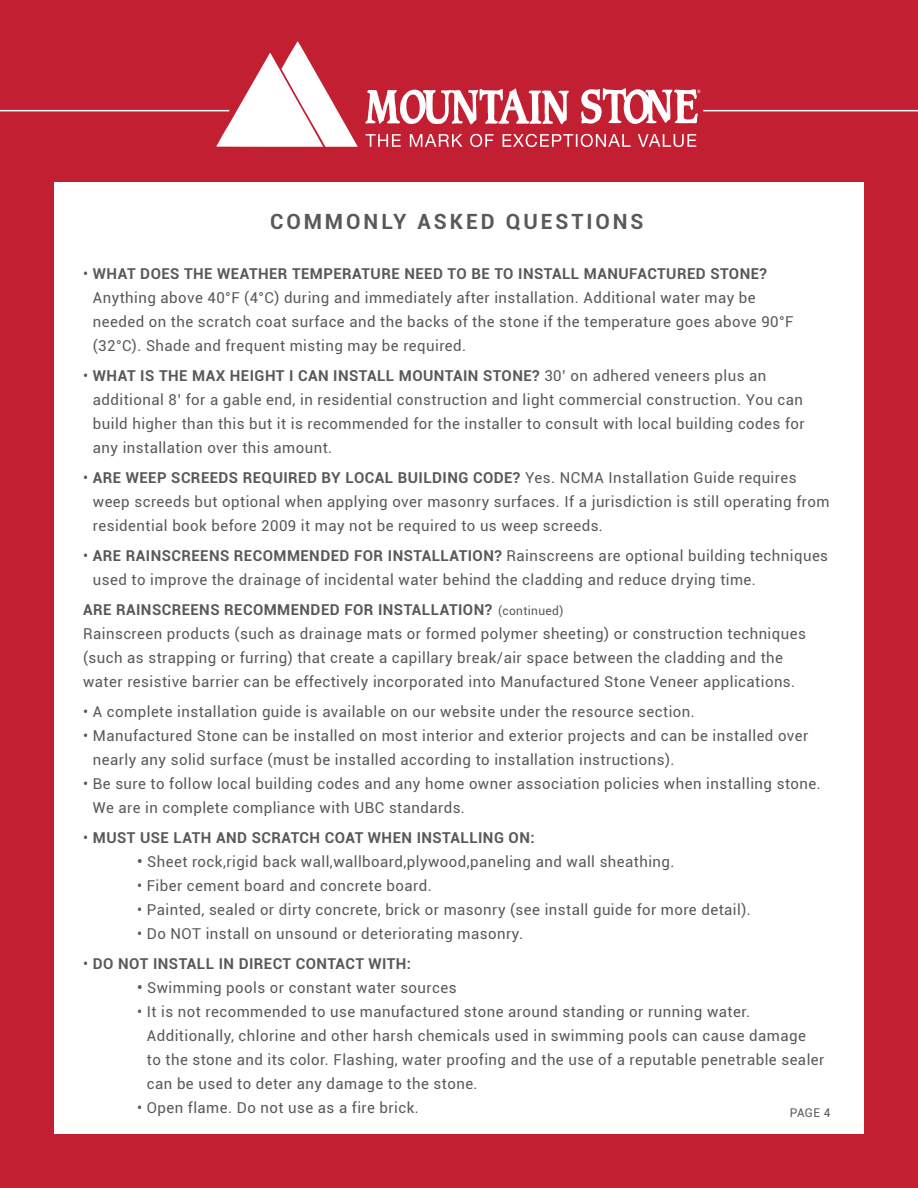
<style>
.page{position:relative;width:918px;height:1188px;background:#c22032}
.page>*{position:absolute;margin:0;border:0;box-sizing:border-box;transform-origin:0 0}
.t1{font:700 21px "Roboto";letter-spacing:.14em;color:#58595b}
.t2{font:15px/24px "Roboto";letter-spacing:.03em;color:#58595b}
.t3{font:700 15px "Roboto";letter-spacing:.03em;color:#58595b}
.t4{font:12px "Roboto";color:#58595b}
.s1{font-weight:700}
.s2{font-size:12px}
.s3{font-weight:400}
</style>
<div class="page">
<svg style="left:216px;top:41px;width:142px;height:106px"></svg>
<svg style="left:365px;top:88px;width:204px;height:37px"></svg>
<svg style="left:366px;top:134px;width:330px;height:13px"></svg>
<svg style="left:581px;top:88px;width:119px;height:36px"></svg>
<hr style="left:0;top:110px;width:229px;height:1px;background:#fff">
<hr style="left:703px;top:110px;width:215px;height:1px;background:#fff">
<div style="left:54px;top:183px;width:810px;height:951px;background:#fff"></div>
<h1 class="t1" style="left:270px;top:206px;width:375px">COMMONLY ASKED QUESTIONS</h1>
<p class="t2" style="left:93px;top:261px;width:702px;text-indent:-10px">• <span class="s1">WHAT DOES THE WEATHER TEMPERATURE NEED TO BE TO INSTALL MANUFACTURED STONE?<br></span>Anything above 40°F (4°C) during and immediately after installation. Additional water may be needed on the scratch coat surface and the backs of the stone if the temperature goes above 90°F (32°C). Shade and frequent misting may be required.</p>
<p class="t2" style="left:93px;top:363px;width:713px;text-indent:-10px">• <span class="s1">WHAT IS THE MAX HEIGHT I CAN INSTALL MOUNTAIN STONE?</span> 30’ on adhered veneers plus an additional 8’ for a gable end, in residential construction and light commercial construction. You can build higher than this but it is recommended for the installer to consult with local building codes for any installation over this amount.</p>
<p class="t2" style="left:93px;top:465px;width:738px;text-indent:-10px">• <span class="s1">ARE WEEP SCREEDS REQUIRED BY LOCAL BUILDING CODE?</span> Yes. NCMA Installation Guide requires weep screeds but optional when applying over masonry surfaces. If a jurisdiction is still operating from residential book before 2009 it may not be required to us weep screeds.</p>
<p class="t2" style="left:93px;top:543px;width:737px;text-indent:-10px">• <span class="s1">ARE RAINSCREENS RECOMMENDED FOR INSTALLATION?</span> Rainscreens are optional building techniques used to improve the drainage of incidental water behind the cladding and reduce drying time.</p>
<p class="t2" style="left:83px;top:597px;width:724px"><span class="s1">ARE RAINSCREENS RECOMMENDED FOR INSTALLATION?</span> <span class="s2">(continued)<br></span>Rainscreen products (such as drainage mats or formed polymer sheeting) or construction techniques (such as strapping or furring) that create a capillary break/air space between the cladding and the water resistive barrier can be effectively incorporated into Manufactured Stone Veneer applications.</p>
<p class="t2" style="left:83px;top:699px;width:613px">• A complete installation guide is available on our website under the resource section.</p>
<p class="t2" style="left:93px;top:723px;width:717px;text-indent:-10px">• Manufactured Stone can be installed on most interior and exterior projects and can be installed over nearly any solid surface (must be installed according to installation instructions).</p>
<p class="t2" style="left:93px;top:771px;width:729px;text-indent:-10px">• Be sure to follow local building codes and any home owner association policies when installing stone.<br>We are in complete compliance with UBC standards.</p>
<p class="t3" style="left:83px;top:827px;width:453px"><span class="s3">•</span> MUST USE LATH AND SCRATCH COAT WHEN INSTALLING ON:</p>
<p class="t2" style="left:137px;top:849px;width:539px"><span class="s1">•</span> Sheet rock,rigid back wall,wallboard,plywood,paneling and wall sheathing.</p>
<p class="t2" style="left:137px;top:873px;width:296px">• Fiber cement board and concrete board.</p>
<p class="t2" style="left:137px;top:897px;width:615px">• Painted, sealed or dirty concrete, brick or masonry (see install guide for more detail).</p>
<p class="t2" style="left:137px;top:921px;width:387px">• Do NOT install on unsound or deteriorating masonry.</p>
<p class="t3" style="left:83px;top:953px;width:330px"><span class="s3">•</span> DO NOT INSTALL IN DIRECT CONTACT WITH:</p>
<p class="t2" style="left:137px;top:975px;width:321px"><span class="s1">•</span> Swimming pools or constant water sources</p>
<p class="t2" style="left:147px;top:999px;width:679px;text-indent:-10px">• It is not recommended to use manufactured stone around standing or running water.<br>Additionally, chlorine and other harsh chemicals used in swimming pools can cause damage<br>to the stone and its color. Flashing, water proofing and the use of a reputable penetrable sealer can be used to deter any damage to the stone.</p>
<p class="t2" style="left:137px;top:1095px;width:283px">• Open flame. Do not use as a fire brick.</p>
<p class="t4" style="left:790px;top:1104px;width:42px">PAGE 4</p>
</div>
